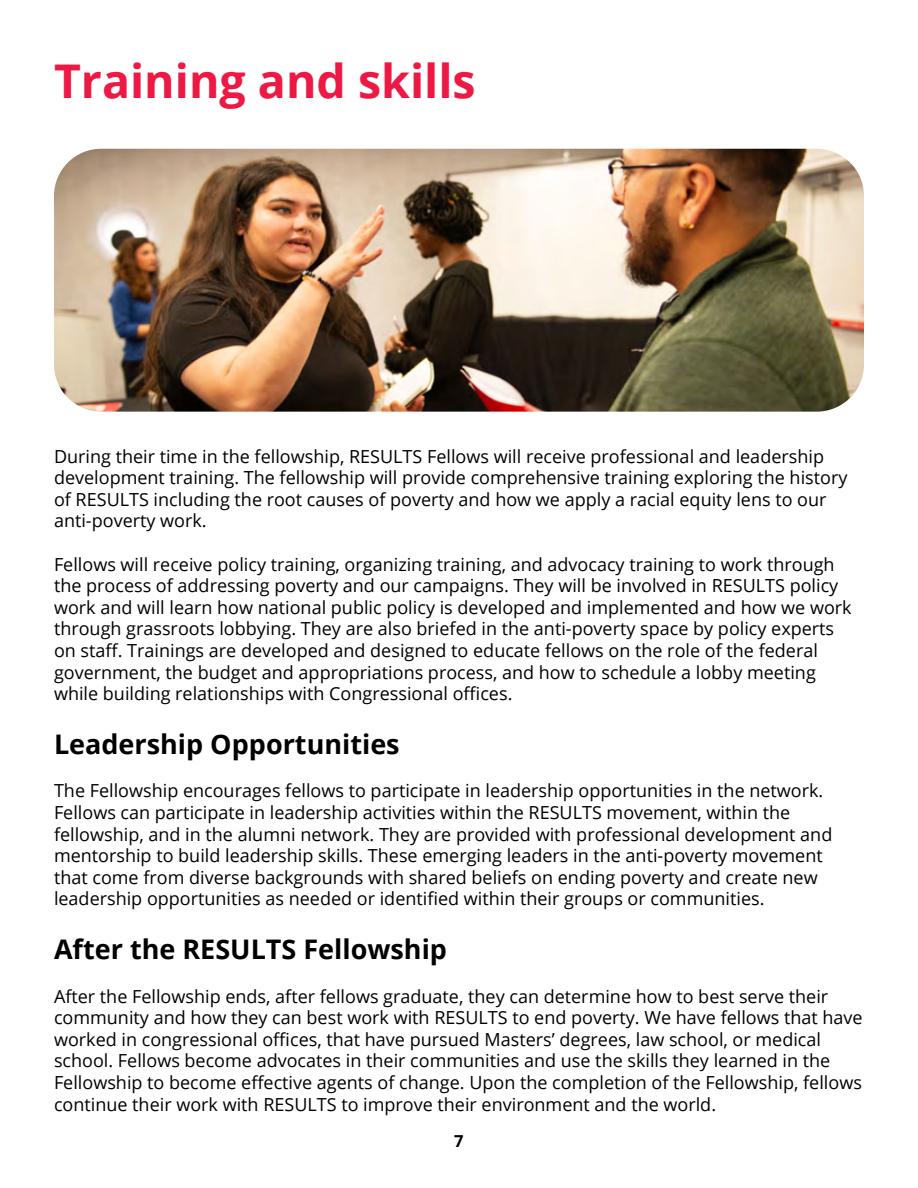
<style>
.page{position:relative;width:918px;height:1188px;background:#fff}
.page>*{position:absolute;margin:0;border:0;box-sizing:border-box;transform-origin:0 0}
.t1{font:700 46.5px "Open Sans";color:#ed1944}
.t2{font:700 27px "Open Sans";color:#000}
.t3{font:18px/21.6px "Open Sans";color:#000}
.t4{font:700 16.5px "Open Sans";color:#000}
</style>
<div class="page">
<img style="left:54px;top:149px;width:810px;height:263px">
<h1 class="t1" style="left:54px;top:49px;width:423px">Training and skills</h1>
<p class="t3" style="left:54px;top:445px;width:795px">During their time in the fellowship, RESULTS Fellows will receive professional and leadership development training. The fellowship will provide comprehensive training exploring the history of RESULTS including the root causes of poverty and how we apply a racial equity lens to our anti-poverty work.</p>
<p class="t3" style="left:54px;top:553px;width:799px">Fellows will receive policy training, organizing training, and advocacy training to work through the process of addressing poverty and our campaigns. They will be involved in RESULTS policy work and will learn how national public policy is developed and implemented and how we work through grassroots lobbying. They are also briefed in the anti-poverty space by policy experts on staff. Trainings are developed and designed to educate fellows on the role of the federal government, the budget and appropriations process, and how to schedule a lobby meeting while building relationships with Congressional offices.</p>
<h2 class="t2" style="left:54px;top:725px;width:347px">Leadership Opportunities</h2>
<p class="t3" style="left:54px;top:780px;width:780px">The Fellowship encourages fellows to participate in leadership opportunities in the network.<br>Fellows can participate in leadership activities within the RESULTS movement, within the fellowship, and in the alumni network. They are provided with professional development and mentorship to build leadership skills. These emerging leaders in the anti-poverty movement that come from diverse backgrounds with shared beliefs on ending poverty and create new leadership opportunities as needed or identified within their groups or communities.</p>
<h2 class="t2" style="left:54px;top:931px;width:395px">After the RESULTS Fellowship</h2>
<p class="t3" style="left:54px;top:985px;width:810px">After the Fellowship ends, after fellows graduate, they can determine how to best serve their community and how they can best work with RESULTS to end poverty. We have fellows that have worked in congressional offices, that have pursued Masters’ degrees, law school, or medical school. Fellows become advocates in their communities and use the skills they learned in the Fellowship to become effective agents of change. Upon the completion of the Fellowship, fellows continue their work with RESULTS to improve their environment and the world.</p>
<p class="t4" style="left:454px;top:1129px;width:11px">7</p>
</div>
